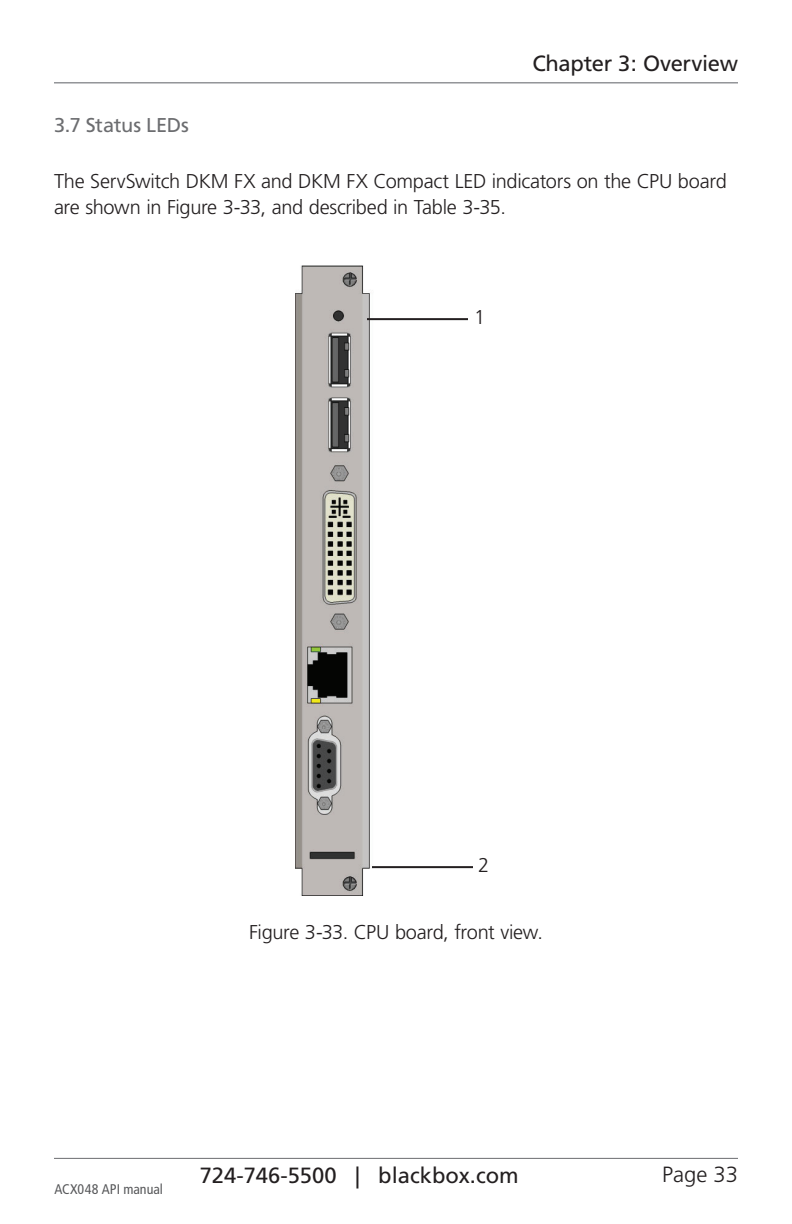
<style>
.page{position:relative;width:792px;height:1224px;background:#fff}
.page>*{position:absolute;margin:0;border:0;box-sizing:border-box;transform-origin:0 0}
.t1{font:22px "Frutiger";color:#231f20}
.t2{font:300 22px "Frutiger";color:#231f20}
.t3{font:300 20px/26px "Frutiger";letter-spacing:-.015em;color:#231f20}
.t4{font:20px "Frutiger";letter-spacing:-.01em;color:#6c6d70}
.t5{font:condensed 14px "Frutiger";color:#57585a}
</style>
<div class="page">
<hr style="left:54px;top:1158px;width:684px;height:1px;background:#6c6d70">
<hr style="left:54px;top:82px;width:684px;height:2px;background:#939598">
<img style="left:295px;top:266px;width:114px;height:630px">
<hr style="left:367px;top:318px;width:101px;height:2px;background:#231f20">
<hr style="left:372px;top:866px;width:101px;height:2px;background:#231f20">
<p class="t4" style="left:54px;top:113px;width:136px">3.7 Status LEDs</p>
<p class="t1" style="left:533px;top:50px;width:207px">Chapter 3: Overview</p>
<p class="t3" style="left:54px;top:168px;width:674px">The ServSwitch DKM FX and DKM FX Compact LED indicators on the CPU board are shown in Figure 3-33, and described in Table 3-35.</p>
<p class="t3" style="left:474px;top:305px;width:13px">1</p>
<p class="t3" style="left:478px;top:853px;width:13px">2</p>
<p class="t3" style="left:249px;top:919px;width:295px">Figure 3-33. CPU board, front view.</p>
<p class="t5" style="left:54px;top:1181px;width:110px">ACX048 API manual</p>
<p class="t1" style="left:200px;top:1163px;width:321px">724-746-5500 | blackbox.com</p>
<p class="t2" style="left:662px;top:1162px;width:77px">Page 33</p>
</div>
